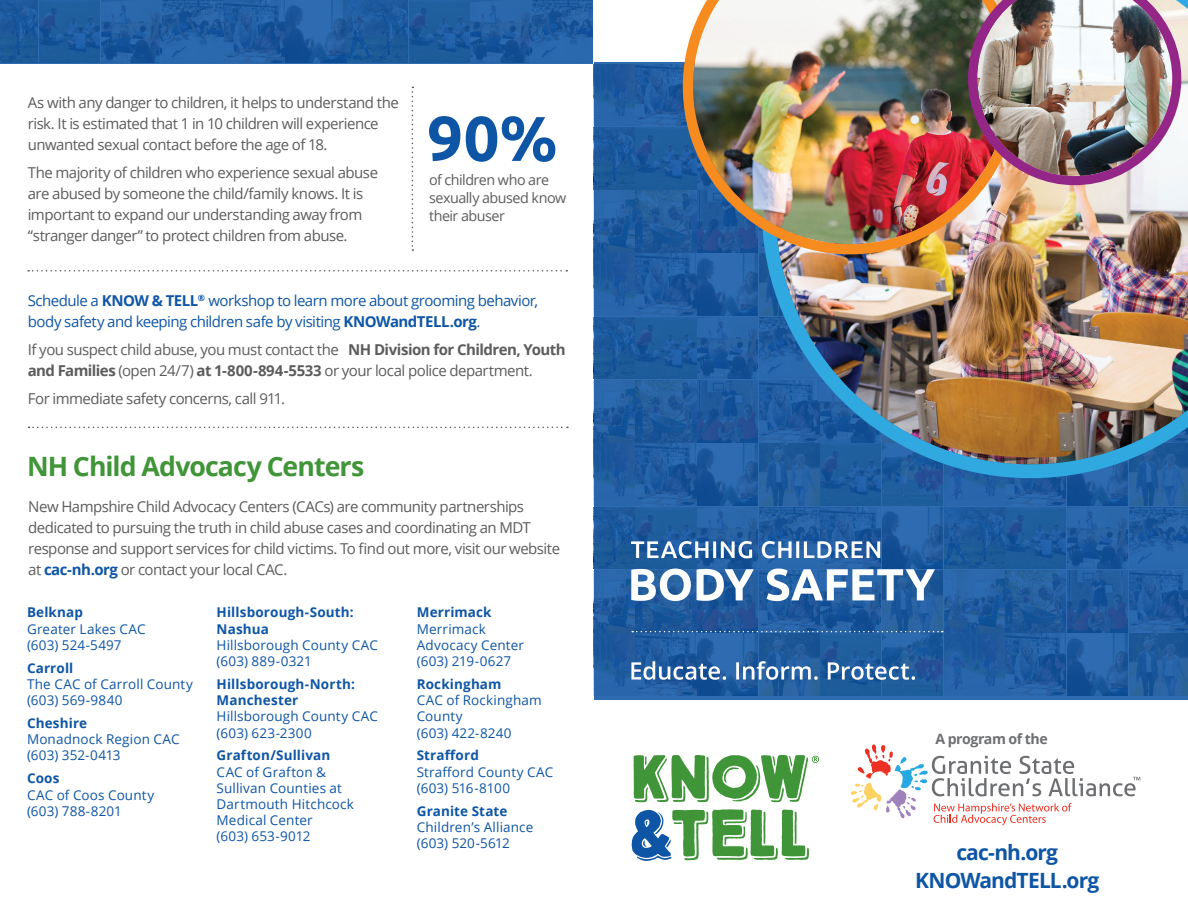
<style>
.page{position:relative;width:1188px;height:918px;background:#fff}
.page>*{position:absolute;margin:0;border:0;box-sizing:border-box;transform-origin:0 0}
.t1{font:700 26.7px "Open Sans";letter-spacing:-.03em;color:#3f9537}
.t2{font:700 21px/27.8px "Open Sans";letter-spacing:-.04em;color:#0e55a5;text-align:center}
.t3{font:15px/21px "Open Sans";letter-spacing:-.035em;color:#5c5c5c}
.t4{font:15px/21px "Open Sans";letter-spacing:-.035em;color:#0e55a5}
.t5{font:14.4px/18.1px "Open Sans";letter-spacing:-.035em;color:#5c5c5c}
.t6{font:700 14.1px "Open Sans";letter-spacing:-.03em;color:#6e6f72}
.t7{font:13.5px/16.2px "Open Sans";letter-spacing:.01em;color:#0e55a5}
.t8{font:700 13.5px/16.2px "Open Sans";letter-spacing:.01em;color:#0e55a5}
.s1{font-weight:700}
.s2{font-weight:700;color:#0e55a5}
</style>
<div class="page">
<img style="left:593px;top:444px;width:1px;height:188px">
<img style="left:593px;top:64px;width:1px;height:125px">
<img style="left:593px;top:254px;width:1px;height:188px">
<img style="left:593px;top:191px;width:1px;height:61px">
<img style="left:593px;top:634px;width:1px;height:62px">
<svg style="left:29px;top:427px;width:539px;height:1px"></svg>
<svg style="left:28px;top:270px;width:539px;height:2px"></svg>
<svg style="left:412px;top:87px;width:1px;height:164px"></svg>
<svg style="left:429px;top:116px;width:126px;height:46px"></svg>
<svg style="left:594px;top:63px;width:594px;height:637px;background:#215c9f"></svg>
<img style="left:762px;top:0;width:426px;height:478px">
<img style="left:683px;top:0;width:335px;height:254px">
<img style="left:968px;top:0;width:213px;height:185px">
<svg style="left:631px;top:541px;width:249px;height:17px"></svg>
<svg style="left:631px;top:569px;width:304px;height:32px"></svg>
<svg style="left:631px;top:661px;width:284px;height:19px"></svg>
<svg style="left:632px;top:631px;width:311px;height:1px"></svg>
<svg style="left:0;top:0;width:593px;height:64px;background:#205c9f"></svg>
<svg style="left:851px;top:744px;width:289px;height:81px"></svg>
<svg style="left:632px;top:809px;width:177px;height:52px"></svg>
<svg style="left:634px;top:755px;width:185px;height:48px"></svg>
<p class="t3" style="left:28px;top:92px;width:373px">As with any danger to children, it helps to understand the risk. It is estimated that 1 in 10 children will experience unwanted sexual contact before the age of 18.</p>
<p class="t3" style="left:28px;top:161px;width:352px">The majority of children who experience sexual abuse are abused by someone the child/family knows. It is important to expand our understanding away from “stranger danger” to protect children from abuse.</p>
<p class="t5" style="left:429px;top:170px;width:139px">of children who are sexually abused know their abuser</p>
<p class="t4" style="left:28px;top:290px;width:512px">Schedule a <span class="s1">KNOW &amp; TELL</span><sup>®</sup> workshop to learn more about grooming behavior, body safety and keeping children safe by visiting <span class="s1">KNOWandTELL.org</span>.</p>
<p class="t3" style="left:28px;top:338px;width:539px">If you suspect child abuse, you must contact the <span class="s1">NH Division for Children, Youth and Families</span> (open 24/7) <span class="s1">at 1-800-894-5533</span> or your local police department.</p>
<p class="t3" style="left:28px;top:387px;width:259px">For immediate safety concerns, call 911.</p>
<h1 class="t1" style="left:27px;top:447px;width:339px">NH Child Advocacy Centers</h1>
<p class="t3" style="left:28px;top:496px;width:533px">New Hampshire Child Advocacy Centers (CACs) are community partnerships dedicated to pursuing the truth in child abuse cases and coordinating an MDT response and support services for child victims. To find out more, visit our website at <span class="s2">cac-nh.org</span> or contact your local CAC.</p>
<p class="t8" style="left:27px;top:604px;width:58px">Belknap</p>
<p class="t7" style="left:27px;top:620px;width:120px">Greater Lakes CAC (603) 524-5497</p>
<p class="t8" style="left:27px;top:659px;width:48px">Carroll</p>
<p class="t7" style="left:27px;top:676px;width:167px">The CAC of Carroll County (603) 569-9840</p>
<p class="t8" style="left:27px;top:715px;width:62px">Cheshire</p>
<p class="t7" style="left:27px;top:731px;width:154px">Monadnock Region CAC (603) 352-0413</p>
<p class="t8" style="left:27px;top:770px;width:34px">Coos</p>
<p class="t7" style="left:27px;top:786px;width:129px">CAC of Coos County (603) 788-8201</p>
<p class="t8" style="left:217px;top:604px;width:139px">Hillsborough-South:<br>Nashua</p>
<p class="t7" style="left:217px;top:636px;width:163px">Hillsborough County CAC (603) 889-0321</p>
<p class="t8" style="left:217px;top:676px;width:140px">Hillsborough-North:<br>Manchester</p>
<p class="t7" style="left:217px;top:708px;width:163px">Hillsborough County CAC (603) 623-2300</p>
<p class="t8" style="left:217px;top:747px;width:115px">Grafton/Sullivan</p>
<p class="t7" style="left:217px;top:763px;width:139px">CAC of Grafton &amp;<br>Sullivan Counties at<br>Dartmouth Hitchcock<br>Medical Center<br>(603) 653-9012</p>
<p class="t8" style="left:417px;top:604px;width:76px">Merrimack</p>
<p class="t7" style="left:417px;top:620px;width:109px">Merrimack<br>Advocacy Center (603) 219-0627</p>
<p class="t8" style="left:417px;top:676px;width:86px">Rockingham</p>
<p class="t7" style="left:417px;top:692px;width:126px">CAC of Rockingham<br>County<br>(603) 422-8240</p>
<p class="t8" style="left:417px;top:747px;width:64px">Strafford</p>
<p class="t7" style="left:417px;top:763px;width:138px">Strafford County CAC (603) 516-8100</p>
<p class="t8" style="left:417px;top:802px;width:92px">Granite State</p>
<p class="t7" style="left:417px;top:819px;width:118px">Children’s Alliance (603) 520-5612</p>
<p class="t6" style="left:935px;top:729px;width:114px">A program of the</p>
<h2 class="t2" style="left:915px;top:838px;width:186px">cac-nh.org<br>KNOWandTELL.org</h2>
</div>
